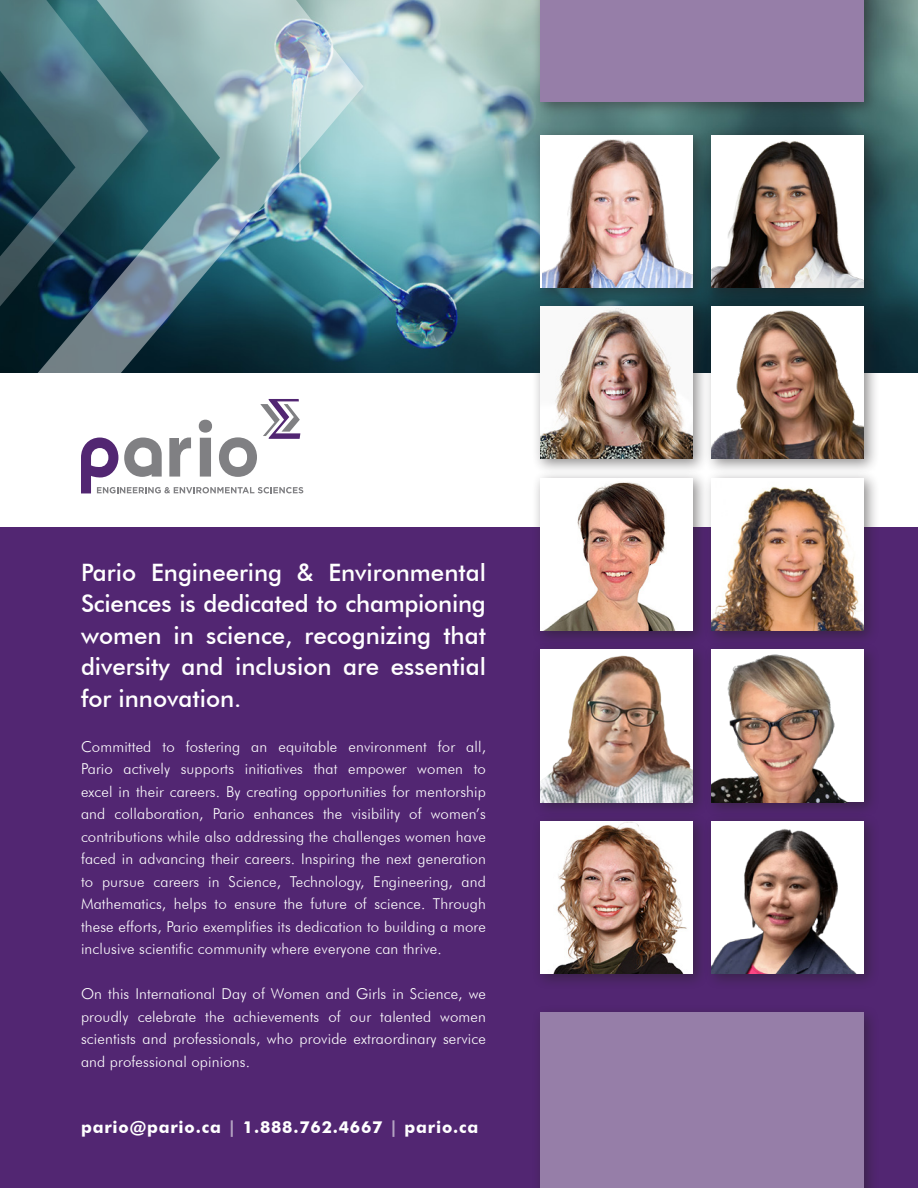
<style>
.page{position:relative;width:918px;height:1188px;background:#fff}
.page>*{position:absolute;margin:0;border:0;box-sizing:border-box;transform-origin:0 0}
.Heading{font:500 24px/31.5px "Futura BT";color:#fff;text-align:justify}
.t1{font:700 16.5px "Futura BT";letter-spacing:.05em;color:#fff}
.Body{font:300 15px/22.5px "Futura BT";letter-spacing:.01em;color:#fff;text-align:justify}
.s1{color:#b4a3c2}
</style>
<div class="page">
<img style="left:363px;top:0;width:555px;height:373px">
<img style="left:0;top:0;width:363px;height:373px">
<div style="left:0;top:493px;width:918px;height:695px;background:#522672"></div>
<div style="left:0;top:373px;width:918px;height:154px;background:#fff"></div>
<div style="left:532px;top:0;width:348px;height:117px;background:#231f20;opacity:.5"></div>
<div style="left:540px;top:0;width:324px;height:101px;background:#967ea8"></div>
<div style="left:532px;top:1004px;width:348px;height:184px;background:#231f20;opacity:.5"></div>
<div style="left:540px;top:1012px;width:324px;height:176px;background:#967ea8"></div>
<div style="left:703px;top:127px;width:177px;height:176px;background:#231f20;opacity:.5"></div>
<img style="left:712px;top:135px;width:152px;height:152px">
<div style="left:532px;top:127px;width:176px;height:176px;background:#231f20;opacity:.5"></div>
<div style="left:540px;top:135px;width:152px;height:152px;background:#fff"></div>
<img style="left:542px;top:139px;width:150px;height:148px">
<div style="left:703px;top:298px;width:177px;height:177px;background:#231f20;opacity:.5"></div>
<img style="left:712px;top:307px;width:152px;height:152px">
<div style="left:532px;top:298px;width:176px;height:177px;background:#231f20;opacity:.5"></div>
<img style="left:540px;top:307px;width:152px;height:152px">
<div style="left:703px;top:470px;width:177px;height:177px;background:#231f20;opacity:.5"></div>
<img style="left:712px;top:478px;width:152px;height:153px">
<div style="left:532px;top:470px;width:176px;height:177px;background:#231f20;opacity:.5"></div>
<img style="left:540px;top:478px;width:152px;height:153px">
<div style="left:703px;top:641px;width:177px;height:177px;background:#231f20;opacity:.5"></div>
<div style="left:712px;top:650px;width:152px;height:152px;background:#fff"></div>
<img style="left:712px;top:654px;width:136px;height:148px">
<div style="left:532px;top:641px;width:176px;height:177px;background:#231f20;opacity:.5"></div>
<img style="left:540px;top:650px;width:152px;height:152px">
<div style="left:703px;top:813px;width:177px;height:177px;background:#231f20;opacity:.5"></div>
<div style="left:712px;top:821px;width:152px;height:153px;background:#fff"></div>
<img style="left:712px;top:829px;width:145px;height:145px">
<div style="left:532px;top:813px;width:176px;height:177px;background:#231f20;opacity:.5"></div>
<img style="left:540px;top:821px;width:152px;height:153px">
<svg style="left:81px;top:399px;width:222px;height:94px"></svg>
<p class="Heading" style="left:81px;top:556px;width:407px">Pario Engineering &amp; Environmental Sciences is dedicated to championing women in science, recognizing that diversity and inclusion are essential for innovation.</p>
<p class="Body" style="left:81px;top:735px;width:407px">Committed to fostering an equitable environment for all, Pario actively supports initiatives that empower women to excel in their careers. By creating opportunities for mentorship and collaboration, Pario enhances the visibility of women’s contributions while also addressing the challenges women have faced in advancing their careers. Inspiring the next generation to pursue careers in Science, Technology, Engineering, and Mathematics, helps to ensure the future of science. Through these efforts, Pario exemplifies its dedication to building a more inclusive scientific community where everyone can thrive.</p>
<p class="Body" style="left:81px;top:982px;width:407px">On this International Day of Women and Girls in Science, we proudly celebrate the achievements of our talented women scientists and professionals, who provide extraordinary service and professional opinions.</p>
<p class="t1" style="left:81px;top:1117px;width:399px">pario@pario.ca <span class="s1">|</span> 1.888.762.4667 <span class="s1">|</span> pario.ca</p>
</div>
